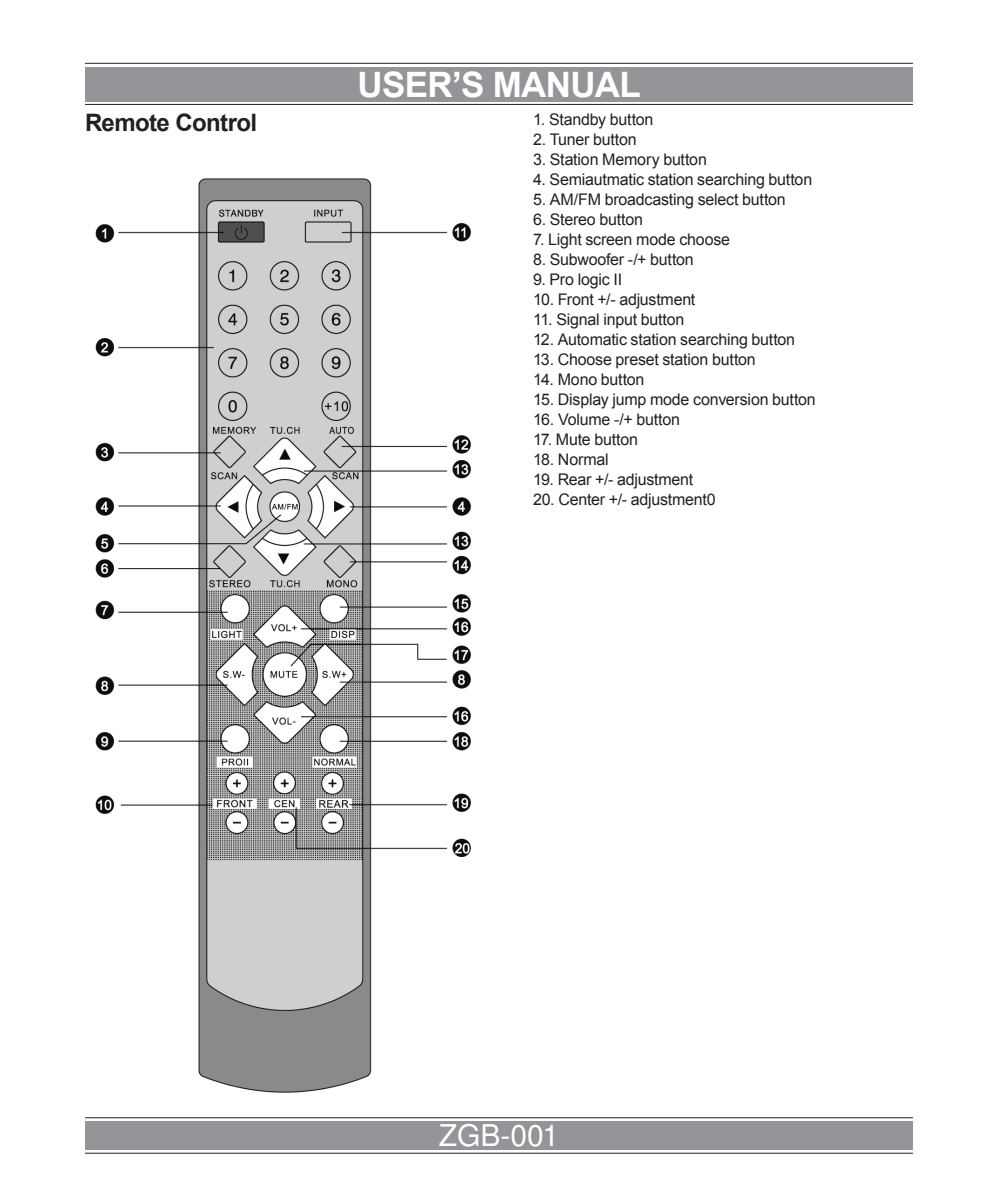
<style>
.page{position:relative;width:998px;height:1191px;background:#fff}
.page>*{position:absolute;margin:0;border:0;box-sizing:border-box;transform-origin:0 0}
.t1{font:700 35px "Arial";letter-spacing:-.02em;color:#fff}
.t2{font:30px "Nimbus San LOT";color:#fff}
.Podtytul{font:700 24px "Arial";letter-spacing:-.025em;color:#231f20}
.Tekstowy{font:16px "Arial";letter-spacing:-.015em;color:#231f20}
</style>
<div class="page">
<div style="left:85px;top:67px;width:828px;height:34px;background:#939598"></div>
<hr style="left:85px;top:63px;width:828px;height:1px;background:#231f20">
<hr style="left:85px;top:104px;width:828px;height:1px;background:#231f20">
<hr style="left:85px;top:1117px;width:828px;height:1px;background:#231f20">
<hr style="left:85px;top:1152px;width:828px;height:1px;background:#231f20">
<div style="left:85px;top:1121px;width:828px;height:28px;background:#939598"></div>
<img style="left:95px;top:178px;width:376px;height:915px">
<h1 class="t1" style="left:358px;top:61px;width:285px">User’s Manual</h1>
<p class="Podtytul" style="left:85px;top:107px;width:174px">Remote Control</p>
<p class="Tekstowy" style="left:533px;top:109px;width:122px">1. Standby button</p>
<p class="Tekstowy" style="left:533px;top:129px;width:105px">2. Tuner button</p>
<p class="Tekstowy" style="left:533px;top:149px;width:175px">3. Station Memory button</p>
<p class="Tekstowy" style="left:533px;top:169px;width:281px">4. Semiautmatic station searching button</p>
<p class="Tekstowy" style="left:533px;top:189px;width:254px">5. AM/FM broadcasting select button</p>
<p class="Tekstowy" style="left:533px;top:209px;width:111px">6. Stereo button</p>
<p class="Tekstowy" style="left:533px;top:229px;width:199px">7. Light screen mode choose</p>
<p class="Tekstowy" style="left:533px;top:249px;width:162px">8. Subwoofer -/+ button</p>
<p class="Tekstowy" style="left:533px;top:269px;width:91px">9. Pro logic II</p>
<p class="Tekstowy" style="left:533px;top:289px;width:164px">10. Front +/- adjustment</p>
<p class="Tekstowy" style="left:533px;top:309px;width:153px">11. Signal input button</p>
<p class="Tekstowy" style="left:533px;top:329px;width:264px">12. Automatic station searching button</p>
<p class="Tekstowy" style="left:533px;top:349px;width:224px">13. Choose preset station button</p>
<p class="Tekstowy" style="left:533px;top:369px;width:113px">14. Mono button</p>
<p class="Tekstowy" style="left:533px;top:389px;width:284px">15. Display jump mode conversion button</p>
<p class="Tekstowy" style="left:533px;top:409px;width:149px">16. Volume -/+ button</p>
<p class="Tekstowy" style="left:533px;top:429px;width:106px">17. Mute button</p>
<p class="Tekstowy" style="left:533px;top:449px;width:77px">18. Normal</p>
<p class="Tekstowy" style="left:533px;top:469px;width:162px">19. Rear +/- adjustment</p>
<p class="Tekstowy" style="left:533px;top:489px;width:184px">20. Center +/- adjustment0</p>
<p class="t2" style="left:439px;top:1117px;width:122px">ZGB-001</p>
</div>
